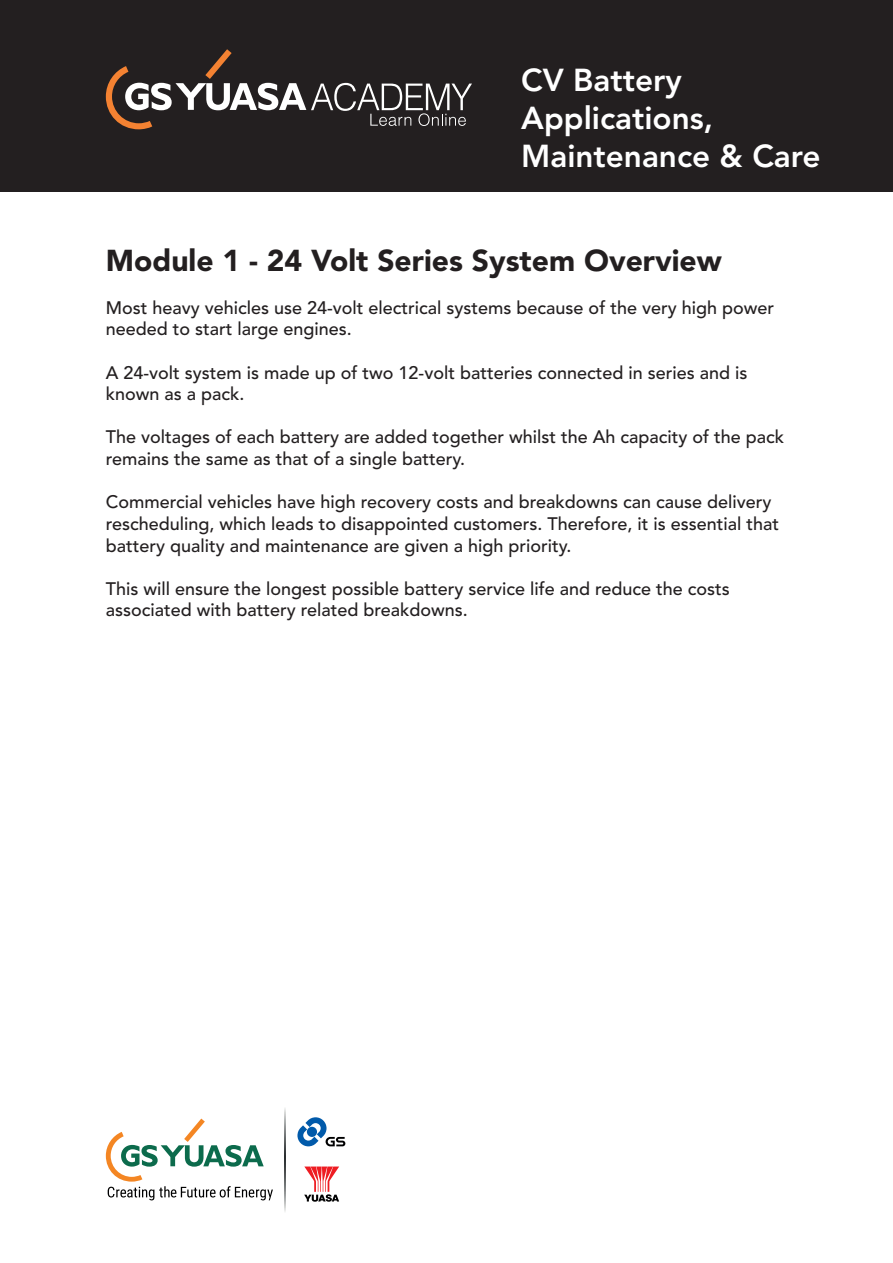
<style>
.page{position:relative;width:893px;height:1263px;background:#fff}
.page>*{position:absolute;margin:0;border:0;box-sizing:border-box;transform-origin:0 0}
.t1{font:800 31.5px/37.8px "Avenir";color:#fff}
.t2{font:900 30px "Avenir";color:#231f20}
.t3{font:500 18px/21.6px "Avenir";color:#231f20}
</style>
<div class="page">
<div style="left:0;top:0;width:893px;height:191px;background:#231f20"></div>
<svg style="left:106px;top:49px;width:366px;height:80px"></svg>
<svg style="left:304px;top:1166px;width:35px;height:36px"></svg>
<svg style="left:297px;top:1117px;width:48px;height:29px"></svg>
<svg style="left:285px;top:1108px;width:1px;height:104px"></svg>
<svg style="left:106px;top:1118px;width:167px;height:82px"></svg>
<h1 class="t1" style="left:521px;top:63px;width:301px">CV Battery<br>Applications,<br>Maintenance &amp; Care</h1>
<h2 class="t2" style="left:106px;top:238px;width:617px">Module 1 - 24 Volt Series System Overview</h2>
<p class="t3" style="left:106px;top:297px;width:670px">Most heavy vehicles use 24-volt electrical systems because of the very high power needed to start large engines.</p>
<p class="t3" style="left:106px;top:362px;width:643px">A 24-volt system is made up of two 12-volt batteries connected in series and is known as a pack.</p>
<p class="t3" style="left:106px;top:427px;width:680px">The voltages of each battery are added together whilst the Ah capacity of the pack remains the same as that of a single battery.</p>
<p class="t3" style="left:106px;top:492px;width:675px">Commercial vehicles have high recovery costs and breakdowns can cause delivery rescheduling, which leads to disappointed customers. Therefore, it is essential that battery quality and maintenance are given a high priority.</p>
<p class="t3" style="left:106px;top:578px;width:626px">This will ensure the longest possible battery service life and reduce the costs associated with battery related breakdowns.</p>
</div>
